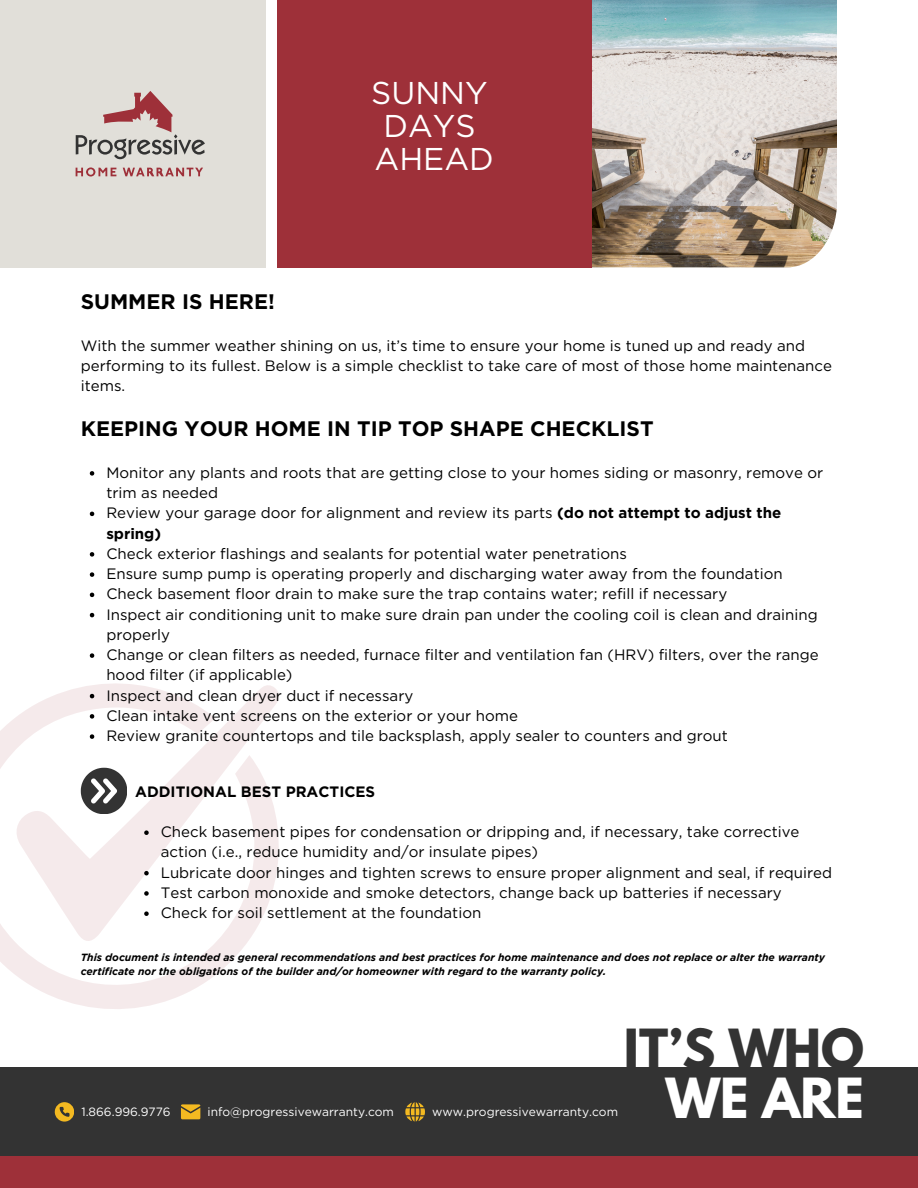
<style>
.page{position:relative;width:918px;height:1188px;background:#fff}
.page>*{position:absolute;margin:0;border:0;box-sizing:border-box;transform-origin:0 0}
.t1{font:700 49.05px "League Spartan";color:#333}
.t2{font:700 49.05px "League Spartan";color:#fff}
.t3{font:31.5px "Gotham";color:#fff}
.t4{font:700 21px "Gotham";color:#000}
.t5{font:15px/20.2px "Gotham";color:#000}
.t6{font:700 15px "Gotham";color:#000}
.t7{font:12px "Gotham";color:#fff}
.t8{font:italic 700 10.5px/14px "Gotham";color:#000}
.s1{font-weight:700}
</style>
<div class="page">
<div style="left:0;top:1068px;width:918px;height:88px;background:#333"></div>
<div style="left:0;top:1156px;width:918px;height:32px;background:#9e3039"></div>
<svg style="left:405px;top:1102px;width:19px;height:19px"></svg>
<svg style="left:181px;top:1104px;width:19px;height:15px"></svg>
<svg style="left:55px;top:1102px;width:19px;height:19px"></svg>
<svg style="left:0;top:683px;width:247px;height:326px"></svg>
<svg style="left:13px;top:684px;width:266px;height:259px"></svg>
<svg style="left:81px;top:768px;width:46px;height:46px"></svg>
<svg style="left:90px;top:471px;width:4px;height:5px"></svg>
<svg style="left:90px;top:512px;width:4px;height:4px"></svg>
<svg style="left:90px;top:552px;width:4px;height:5px"></svg>
<svg style="left:90px;top:572px;width:4px;height:5px"></svg>
<svg style="left:90px;top:593px;width:4px;height:4px"></svg>
<svg style="left:90px;top:613px;width:4px;height:4px"></svg>
<svg style="left:90px;top:653px;width:4px;height:5px"></svg>
<svg style="left:90px;top:694px;width:4px;height:4px"></svg>
<svg style="left:90px;top:714px;width:4px;height:5px"></svg>
<svg style="left:90px;top:734px;width:4px;height:5px"></svg>
<svg style="left:144px;top:830px;width:5px;height:5px"></svg>
<svg style="left:144px;top:871px;width:5px;height:4px"></svg>
<svg style="left:144px;top:891px;width:5px;height:5px"></svg>
<svg style="left:144px;top:911px;width:5px;height:5px"></svg>
<img style="left:592px;top:0;width:245px;height:267px">
<div style="left:0;top:0;width:266px;height:267px;background:#e1dfd9"></div>
<div style="left:277px;top:0;width:315px;height:267px;background:#9e3039"></div>
<svg style="left:76px;top:167px;width:40px;height:10px"></svg>
<svg style="left:123px;top:168px;width:80px;height:8px"></svg>
<svg style="left:76px;top:91px;width:129px;height:68px"></svg>
<p class="t4" style="left:81px;top:289px;width:196px">SUMMER IS HERE!</p>
<p class="t3" style="left:371px;top:74px;width:118px">SUNNY</p>
<p class="t3" style="left:383px;top:107px;width:94px">DAYS</p>
<h1 class="t3" style="left:375px;top:139px;width:121px">AHEAD</h1>
<p class="t5" style="left:81px;top:335px;width:753px">With the summer weather shining on us, it’s time to ensure your home is tuned up and ready and performing to its fullest. Below is a simple checklist to take care of most of those home maintenance items.</p>
<p class="t4" style="left:81px;top:416px;width:574px">KEEPING YOUR HOME IN TIP TOP SHAPE CHECKLIST</p>
<h2 class="t5" style="left:106px;top:462px;width:718px">Monitor any plants and roots that are getting close to your homes siding or masonry, remove or trim as needed</h2>
<p class="t5" style="left:106px;top:503px;width:676px">Review your garage door for alignment and review its parts <span class="s1">(do not attempt to adjust the spring)</span></p>
<h2 class="t5" style="left:106px;top:543px;width:522px">Check exterior flashings and sealants for potential water penetrations</h2>
<p class="t5" style="left:106px;top:564px;width:678px">Ensure sump pump is operating properly and discharging water away from the foundation</p>
<p class="t5" style="left:106px;top:584px;width:622px">Check basement floor drain to make sure the trap contains water; refill if necessary</p>
<p class="t5" style="left:106px;top:604px;width:713px">Inspect air conditioning unit to make sure drain pan under the cooling coil is clean and draining properly</p>
<p class="t5" style="left:106px;top:645px;width:714px">Change or clean filters as needed, furnace filter and ventilation fan (HRV) filters, over the range hood filter (if applicable)</p>
<p class="t5" style="left:106px;top:685px;width:308px">Inspect and clean dryer duct if necessary</p>
<p class="t5" style="left:106px;top:705px;width:413px">Clean intake vent screens on the exterior or your home</p>
<p class="t5" style="left:106px;top:726px;width:623px">Review granite countertops and tile backsplash, apply sealer to counters and grout</p>
<p class="t6" style="left:135px;top:782px;width:242px">ADDITIONAL BEST PRACTICES</p>
<p class="t5" style="left:161px;top:822px;width:640px">Check basement pipes for condensation or dripping and, if necessary, take corrective action (i.e., reduce humidity and/or insulate pipes)</p>
<h3 class="t5" style="left:161px;top:862px;width:673px">Lubricate door hinges and tighten screws to ensure proper alignment and seal, if required</h3>
<p class="t5" style="left:161px;top:882px;width:623px">Test carbon monoxide and smoke detectors, change back up batteries if necessary</p>
<p class="t5" style="left:161px;top:903px;width:322px">Check for soil settlement at the foundation</p>
<p class="t8" style="left:81px;top:950px;width:746px">This document is intended as general recommendations and best practices for home maintenance and does not replace or alter the warranty certificate nor the obligations of the builder and/or homeowner with regard to the warranty policy.</p>
<p class="t7" style="left:81px;top:1104px;width:91px">1.866.996.9776</p>
<p class="t7" style="left:208px;top:1104px;width:188px">info@progressivewarranty.com</p>
<p class="t7" style="left:432px;top:1104px;width:187px">www.progressivewarranty.com</p>
<p class="t1" style="left:624px;top:1025px;width:242px">IT’S WHO</p>
<p class="t2" style="left:665px;top:1073px;width:200px">WE ARE</p>
</div>
